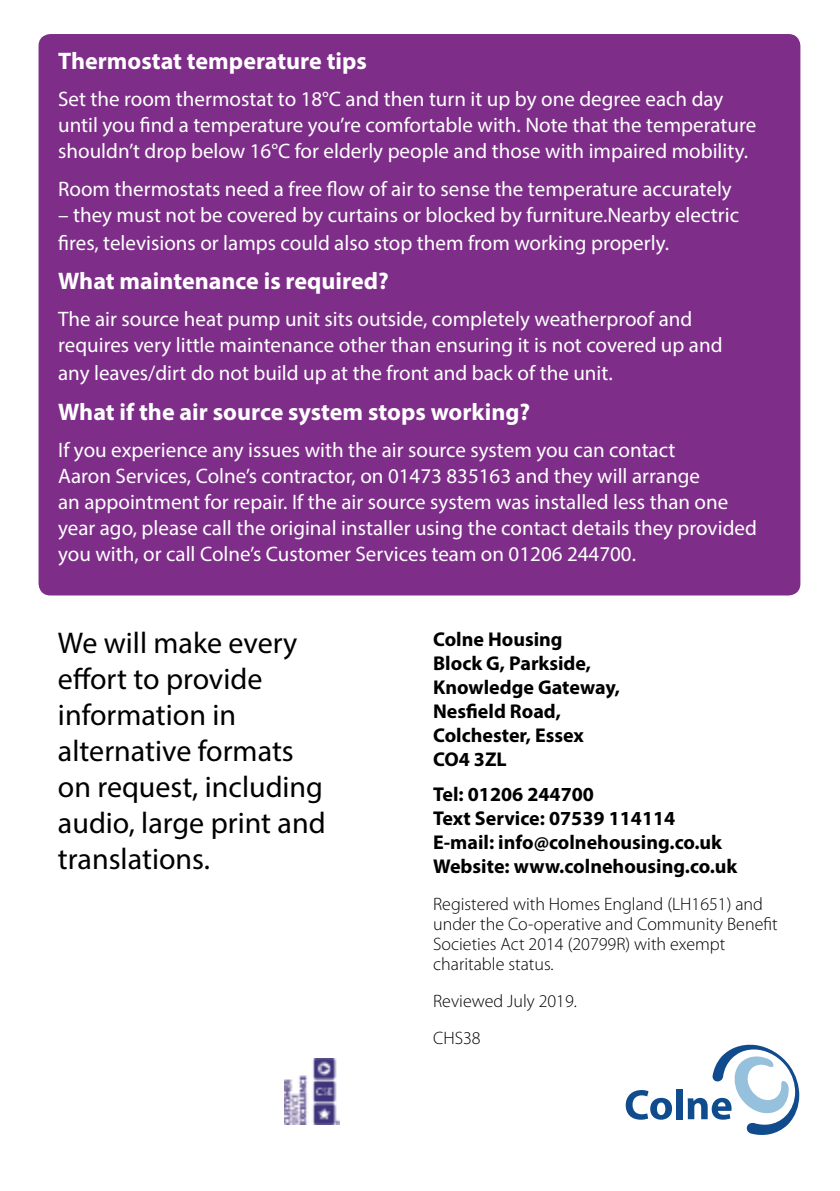
<style>
.page{position:relative;width:840px;height:1191px;background:#fff}
.page>*{position:absolute;margin:0;border:0;box-sizing:border-box;transform-origin:0 0}
.t1{font:30px/36px "Myriad Pro";color:#000}
.t2{font:700 24px "Myriad Pro";color:#fff}
.t3{font:21px/26px "Myriad Pro";color:#fff}
.t4{font:700 20px/24px "Myriad Pro";color:#000}
.t5{font:300 18px/20px "Myriad Pro";color:#000}
</style>
<div class="page">
<svg style="left:625px;top:1090px;width:46px;height:29px"></svg>
<div style="left:675px;top:1089px;width:7px;height:30px;background:#104c8d"></div>
<svg style="left:687px;top:1044px;width:111px;height:91px"></svg>
<img style="left:284px;top:1058px;width:55px;height:66px">
<div style="left:39px;top:34px;width:761px;height:561px;background:#7e2d89;border-radius:12px"></div>
<p class="t2" style="left:58px;top:45px;width:310px">Thermostat temperature tips</p>
<p class="t3" style="left:58px;top:86px;width:699px">Set the room thermostat to 18°C and then turn it up by one degree each day until you find a temperature you’re comfortable with. Note that the temperature shouldn’t drop below 16°C for elderly people and those with impaired mobility.</p>
<p class="t3" style="left:58px;top:175px;width:674px">Room thermostats need a free flow of air to sense the temperature accurately</p>
<p class="t3" style="left:58px;top:200px;width:682px;line-height:28px">– they must not be covered by curtains or blocked by furniture.Nearby electric fires, televisions or lamps could also stop them from working properly.</p>
<p class="t2" style="left:58px;top:265px;width:332px">What maintenance is required?</p>
<p class="t3" style="left:58px;top:306px;width:665px">The air source heat pump unit sits outside, completely weatherproof and requires very little maintenance other than ensuring it is not covered up and</p>
<p class="t3" style="left:58px;top:360px;width:556px">any leaves/dirt do not build up at the front and back of the unit.</p>
<p class="t2" style="left:58px;top:396px;width:473px">What if the air source system stops working?</p>
<p class="t3" style="left:58px;top:437px;width:699px">If you experience any issues with the air source system you can contact<br>Aaron Services, Colne’s contractor, on 01473 835163 and they will arrange<br>an appointment for repair. If the air source system was installed less than one year ago, please call the original installer using the contact details they provided you with, or call Colne’s Customer Services team on 01206 244700.</p>
<h1 class="t1" style="left:58px;top:625px;width:269px">We will make every effort to provide information in alternative formats on request, including audio, large print and translations.</h1>
<p class="t4" style="left:433px;top:626px;width:188px">Colne Housing<br>Block G, Parkside,<br>Knowledge Gateway,<br>Nesfield Road,<br>Colchester, Essex<br>CO4 3ZL</p>
<p class="t4" style="left:433px;top:782px;width:306px">Tel: 01206 244700<br>Text Service: 07539 114114<br>E-mail: info@colnehousing.co.uk<br>Website: www.colnehousing.co.uk</p>
<p class="t5" style="left:433px;top:894px;width:346px">Registered with Homes England (LH1651) and under the Co-operative and Community Benefit Societies Act 2014 (20799R) with exempt charitable status.</p>
<p class="t5" style="left:433px;top:982px;width:145px;line-height:37px">Reviewed July 2019.<br>CHS38</p>
</div>
